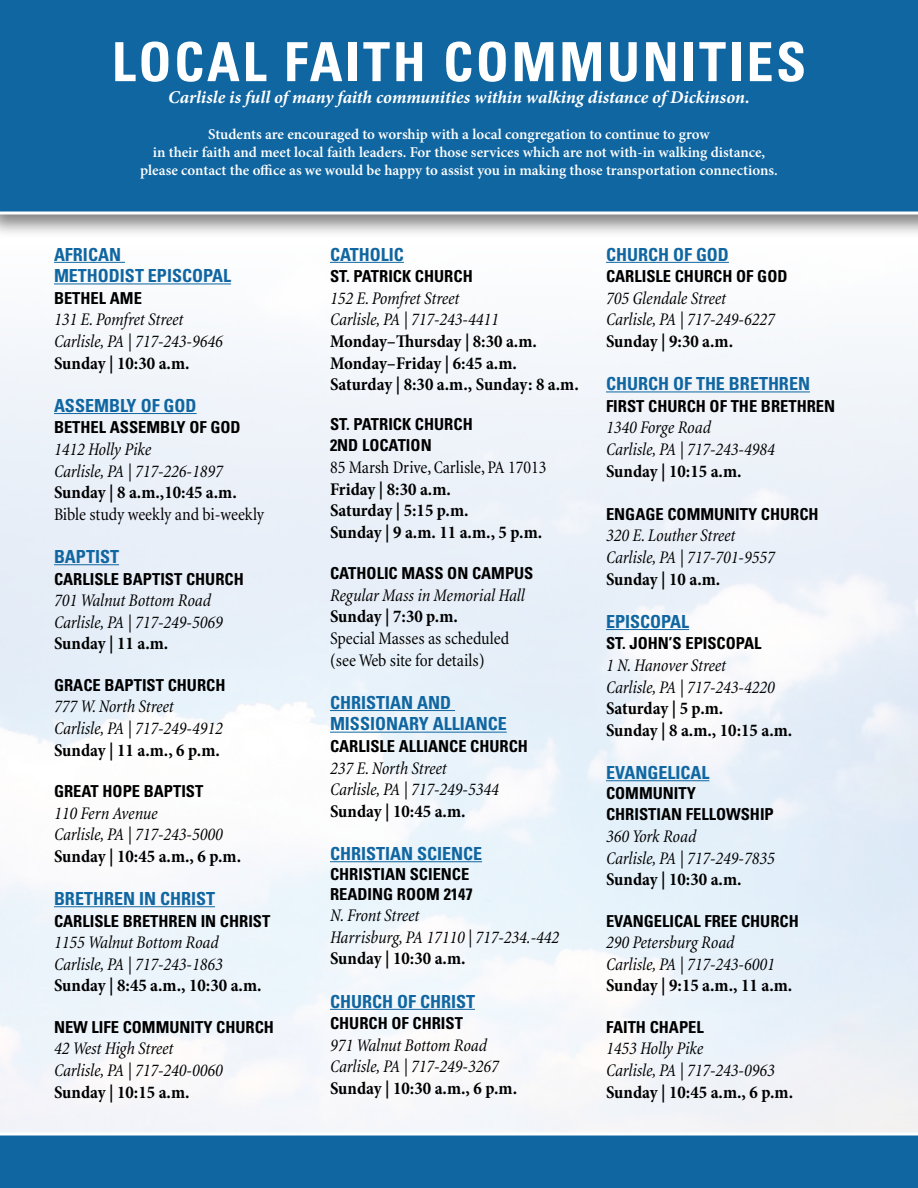
<style>
.page{position:relative;width:918px;height:1188px;background:#fff}
.page>*{position:absolute;margin:0;border:0;box-sizing:border-box;transform-origin:0 0}
.t1{font:700 condensed 54px "Univers";letter-spacing:.05em;color:#fff}
.t2{font:italic condensed 18px/21.6px "Minion";letter-spacing:-.005em;color:#000}
.t3{font:700 condensed 18px/21.6px "Minion Pro";color:#000}
.t4{font:700 condensed 18px/21.6px "Univers";color:#1066a1}
.t5{font:condensed 18px/21.6px "Minion";letter-spacing:-.005em;color:#000}
.t6{font:italic 700 18px "Minion Pro";letter-spacing:-.005em;color:#fff}
.t7{font:700 condensed 16.5px/21.6px "Univers";color:#000}
.t8{font:600 15px/18px "Minion Pro";color:#fff;text-align:center}
</style>
<div class="page">
<div style="left:0;top:0;width:918px;height:239px;background:#000;opacity:.5"></div>
<div style="left:0;top:0;width:918px;height:214px;background:#1066a1"></div>
<hr style="left:54px;top:262px;width:71px;height:1px;background:#1066a1">
<hr style="left:54px;top:284px;width:177px;height:1px;background:#1066a1">
<hr style="left:54px;top:413px;width:143px;height:1px;background:#1066a1">
<hr style="left:54px;top:564px;width:65px;height:1px;background:#1066a1">
<hr style="left:54px;top:906px;width:161px;height:1px;background:#1066a1">
<hr style="left:330px;top:262px;width:74px;height:1px;background:#1066a1">
<hr style="left:330px;top:710px;width:125px;height:1px;background:#1066a1">
<hr style="left:330px;top:732px;width:177px;height:1px;background:#1066a1">
<hr style="left:330px;top:861px;width:152px;height:1px;background:#1066a1">
<hr style="left:330px;top:1009px;width:145px;height:1px;background:#1066a1">
<hr style="left:606px;top:262px;width:123px;height:1px;background:#1066a1">
<hr style="left:606px;top:392px;width:204px;height:1px;background:#1066a1">
<hr style="left:606px;top:629px;width:83px;height:1px;background:#1066a1">
<hr style="left:606px;top:780px;width:103px;height:1px;background:#1066a1">
<svg style="left:0;top:1132px;width:918px;height:56px;background:#1e6fa6"></svg>
<h1 class="t1" style="left:112px;top:29px;width:696px">LOCAL FAITH COMMUNITIES</h1>
<p class="t6" style="left:168px;top:84px;width:583px">Carlisle is full of many faith communities within walking distance of Dickinson.</p>
<p class="t8" style="left:140px;top:125px;width:639px">Students are encouraged to worship with a local congregation to continue to grow<br>in their faith and meet local faith leaders. For those services which are not with-in walking distance, please contact the office as we would be happy to assist you in making those transportation connections.</p>
<p class="t4" style="left:54px;top:243px;width:176px">AFRICAN<br>METHODIST EPISCOPAL</p>
<p class="t7" style="left:54px;top:287px;width:68px">BETHEL AME</p>
<p class="t2" style="left:54px;top:309px;width:170px">131 E. Pomfret Street<br>Carlisle, PA | 717-243-9646</p>
<p class="t3" style="left:54px;top:352px;width:137px">Sunday | 10:30 a.m.</p>
<p class="t4" style="left:54px;top:394px;width:144px">ASSEMBLY OF GOD</p>
<p class="t7" style="left:54px;top:417px;width:188px">BETHEL ASSEMBLY OF GOD</p>
<p class="t2" style="left:54px;top:439px;width:170px">1412 Holly Pike<br>Carlisle, PA | 717-226-1897</p>
<p class="t3" style="left:54px;top:482px;width:184px">Sunday | 8 a.m.,10:45 a.m.</p>
<p class="t5" style="left:54px;top:504px;width:212px">Bible study weekly and bi-weekly</p>
<p class="t4" style="left:54px;top:546px;width:67px">BAPTIST</p>
<p class="t7" style="left:54px;top:568px;width:191px">CARLISLE BAPTIST CHURCH</p>
<p class="t2" style="left:54px;top:590px;width:170px">701 Walnut Bottom Road<br>Carlisle, PA | 717-249-5069</p>
<p class="t3" style="left:54px;top:633px;width:116px">Sunday | 11 a.m.</p>
<p class="t7" style="left:54px;top:674px;width:173px">GRACE BAPTIST CHURCH</p>
<p class="t2" style="left:54px;top:696px;width:170px">777 W. North Street<br>Carlisle, PA | 717-249-4912</p>
<p class="t3" style="left:54px;top:739px;width:167px">Sunday | 11 a.m., 6 p.m.</p>
<p class="t7" style="left:54px;top:780px;width:151px">GREAT HOPE BAPTIST</p>
<p class="t2" style="left:54px;top:803px;width:170px">110 Fern Avenue<br>Carlisle, PA | 717-243-5000</p>
<p class="t3" style="left:54px;top:845px;width:189px">Sunday | 10:45 a.m., 6 p.m.</p>
<p class="t4" style="left:54px;top:888px;width:163px">BRETHREN IN CHRIST</p>
<p class="t7" style="left:54px;top:910px;width:218px">CARLISLE BRETHREN IN CHRIST</p>
<p class="t2" style="left:54px;top:932px;width:170px">1155 Walnut Bottom Road<br>Carlisle, PA | 717-243-1863</p>
<p class="t3" style="left:54px;top:975px;width:209px">Sunday | 8:45 a.m., 10:30 a.m.</p>
<p class="t7" style="left:54px;top:1016px;width:222px">NEW LIFE COMMUNITY CHURCH</p>
<p class="t2" style="left:54px;top:1038px;width:170px">42 West High Street<br>Carlisle, PA | 717-240-0060</p>
<p class="t3" style="left:54px;top:1081px;width:137px">Sunday | 10:15 a.m.</p>
<p class="t4" style="left:330px;top:243px;width:75px">CATHOLIC</p>
<p class="t7" style="left:330px;top:265px;width:144px">ST. PATRICK CHURCH</p>
<p class="t2" style="left:330px;top:288px;width:170px">152 E. Pomfret Street<br>Carlisle, PA | 717-243-4411</p>
<p class="t3" style="left:330px;top:330px;width:250px">Monday–Thursday | 8:30 a.m.<br>Monday–Friday | 6:45 a.m.<br>Saturday | 8:30 a.m., Sunday: 8 a.m.</p>
<p class="t7" style="left:330px;top:413px;width:144px">ST. PATRICK CHURCH<br>2ND LOCATION</p>
<p class="t5" style="left:330px;top:457px;width:218px">85 Marsh Drive, Carlisle, PA 17013</p>
<p class="t3" style="left:330px;top:478px;width:214px">Friday | 8:30 a.m.<br>Saturday | 5:15 p.m.<br>Sunday | 9 a.m. 11 a.m., 5 p.m.</p>
<p class="t7" style="left:330px;top:562px;width:205px">CATHOLIC MASS ON CAMPUS</p>
<p class="t2" style="left:330px;top:585px;width:196px">Regular Mass in Memorial Hall</p>
<p class="t3" style="left:330px;top:606px;width:129px">Sunday | 7:30 p.m.</p>
<p class="t5" style="left:330px;top:628px;width:181px">Special Masses as scheduled (see Web site for details)</p>
<p class="t4" style="left:330px;top:691px;width:178px">CHRISTIAN AND<br>MISSIONARY ALLIANCE</p>
<p class="t7" style="left:330px;top:735px;width:200px">CARLISLE ALLIANCE CHURCH</p>
<p class="t2" style="left:330px;top:758px;width:170px">237 E. North Street<br>Carlisle, PA | 717-249-5344</p>
<p class="t3" style="left:330px;top:800px;width:137px">Sunday | 10:45 a.m.</p>
<p class="t4" style="left:330px;top:843px;width:154px">CHRISTIAN SCIENCE</p>
<p class="t7" style="left:330px;top:864px;width:144px;line-height:19.8px">CHRISTIAN SCIENCE<br>READING ROOM 2147</p>
<p class="t2" style="left:330px;top:905px;width:231px">N. Front Street<br>Harrisburg, PA 17110 | 717-234.-442</p>
<p class="t3" style="left:330px;top:948px;width:137px">Sunday | 10:30 a.m.</p>
<p class="t4" style="left:330px;top:990px;width:147px">CHURCH OF CHRIST</p>
<p class="t7" style="left:330px;top:1012px;width:134px">CHURCH OF CHRIST</p>
<p class="t2" style="left:330px;top:1035px;width:170px">971 Walnut Bottom Road<br>Carlisle, PA | 717-249-3267</p>
<p class="t3" style="left:330px;top:1077px;width:189px">Sunday | 10:30 a.m., 6 p.m.</p>
<p class="t4" style="left:606px;top:243px;width:124px">CHURCH OF GOD</p>
<p class="t7" style="left:606px;top:265px;width:183px">CARLISLE CHURCH OF GOD</p>
<p class="t2" style="left:606px;top:288px;width:170px">705 Glendale Street<br>Carlisle, PA | 717-249-6227</p>
<p class="t3" style="left:606px;top:330px;width:129px">Sunday | 9:30 a.m.</p>
<p class="t4" style="left:606px;top:373px;width:206px">CHURCH OF THE BRETHREN</p>
<p class="t7" style="left:606px;top:395px;width:231px">FIRST CHURCH OF THE BRETHREN</p>
<p class="t2" style="left:606px;top:417px;width:170px">1340 Forge Road<br>Carlisle, PA | 717-243-4984</p>
<p class="t3" style="left:606px;top:460px;width:137px">Sunday | 10:15 a.m.</p>
<p class="t7" style="left:606px;top:503px;width:214px">ENGAGE COMMUNITY CHURCH</p>
<p class="t2" style="left:606px;top:525px;width:170px">320 E. Louther Street<br>Carlisle, PA | 717-701-9557</p>
<p class="t3" style="left:606px;top:568px;width:116px">Sunday | 10 a.m.</p>
<p class="t4" style="left:606px;top:610px;width:82px">EPISCOPAL</p>
<p class="t7" style="left:606px;top:633px;width:154px">ST. JOHN’S EPISCOPAL</p>
<p class="t2" style="left:606px;top:655px;width:170px">1 N. Hanover Street<br>Carlisle, PA | 717-243-4220</p>
<p class="t3" style="left:606px;top:698px;width:188px">Saturday | 5 p.m.<br>Sunday | 8 a.m., 10:15 a.m.</p>
<p class="t4" style="left:606px;top:762px;width:102px">EVANGELICAL</p>
<p class="t7" style="left:606px;top:782px;width:169px">COMMUNITY<br>CHRISTIAN FELLOWSHIP</p>
<p class="t2" style="left:606px;top:826px;width:170px">360 York Road<br>Carlisle, PA | 717-249-7835</p>
<p class="t3" style="left:606px;top:869px;width:137px">Sunday | 10:30 a.m.</p>
<p class="t7" style="left:606px;top:910px;width:194px">EVANGELICAL FREE CHURCH</p>
<p class="t2" style="left:606px;top:932px;width:170px">290 Petersburg Road<br>Carlisle, PA | 717-243-6001</p>
<p class="t3" style="left:606px;top:975px;width:188px">Sunday | 9:15 a.m., 11 a.m.</p>
<p class="t7" style="left:606px;top:1016px;width:97px">FAITH CHAPEL</p>
<p class="t2" style="left:606px;top:1038px;width:170px">1453 Holly Pike<br>Carlisle, PA | 717-243-0963</p>
<p class="t3" style="left:606px;top:1081px;width:189px">Sunday | 10:45 a.m., 6 p.m.</p>
</div>
